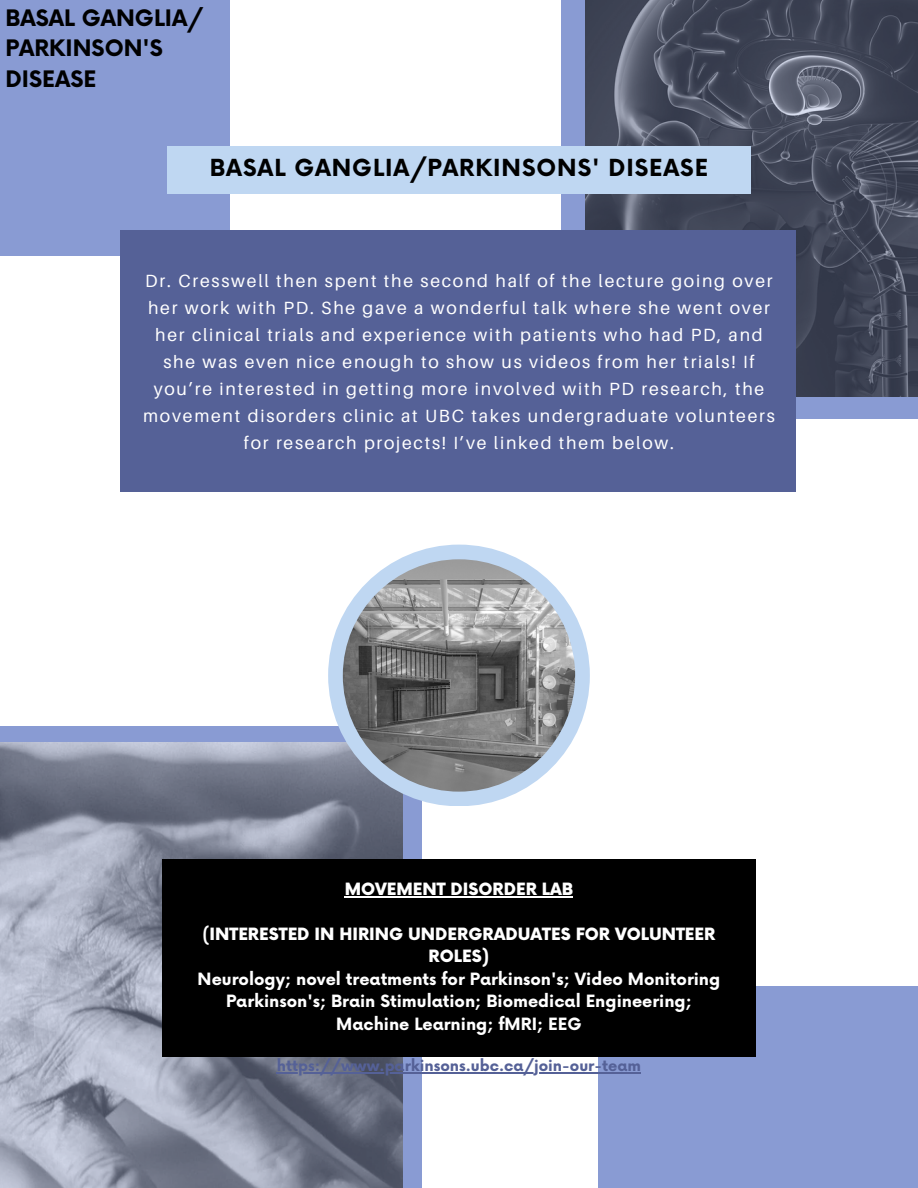
<style>
.page{position:relative;width:918px;height:1188px;background:#fff}
.page>*{position:absolute;margin:0;border:0;box-sizing:border-box;transform-origin:0 0}
.t1{font:700 22.95px "Now";letter-spacing:.04em;color:#000}
.t2{font:700 22.05px/30.3px "Now";color:#000}
.t3{font:17.7px/27px "Aileron";letter-spacing:.1em;color:#fff;text-align:center}
.t4{font:700 16.5px/22.5px "Now";color:#fff;text-align:center}
.t5{font:900 16.5px/22.5px "Now";color:#fff;text-align:center}
.t6{font:700 15px "Now";color:#556197}
.s1{font-weight:700}
</style>
<div class="page">
<div style="left:561px;top:0;width:357px;height:419px;background:#899bd3"></div>
<div style="left:0;top:0;width:229px;height:256px;background:#899bd3"></div>
<img style="left:585px;top:0;width:333px;height:396px">
<div style="left:120px;top:230px;width:676px;height:262px;background:#556197"></div>
<div style="left:167px;top:147px;width:584px;height:47px;background:#bfd7f2"></div>
<div style="left:0;top:727px;width:422px;height:461px;background:#899bd3"></div>
<div style="left:598px;top:986px;width:320px;height:202px;background:#899bd3"></div>
<img style="left:0;top:742px;width:403px;height:446px">
<div style="left:162px;top:859px;width:594px;height:198px;background:#000"></div>
<div style="left:328px;top:545px;width:262px;height:261px;background:#bfd7f2;border-radius:50%"></div>
<img style="left:343px;top:559px;width:232px;height:233px;border-radius:50%">
<hr style="left:345px;top:896px;width:228px;height:1px;background:#fff">
<hr style="left:277px;top:1072px;width:364px;height:2px;background:#556197">
<p class="t2" style="left:5px;top:4px;width:199px">BASAL GANGLIA/<br>PARKINSON'S<br>DISEASE</p>
<p class="t1" style="left:210px;top:155px;width:500px">BASAL GANGLIA/PARKINSONS' DISEASE</p>
<p class="t3" style="left:143px;top:267px;width:633px">Dr. Cresswell then spent the second half of the lecture going over her work with PD. She gave a wonderful talk where she went over her clinical trials and experience with patients who had PD, and she was even nice enough to show us videos from her trials! If you’re interested in getting more involved with PD research, the movement disorders clinic at UBC takes undergraduate volunteers for research projects! I’ve linked them below.</p>
<p class="t5" style="left:345px;top:879px;width:230px">MOVEMENT DISORDER LAB</p>
<p class="t5" style="left:203px;top:924px;width:514px"><span class="s1">(</span>INTERESTED IN HIRING UNDERGRADUATES FOR VOLUNTEER<br>ROLES)</p>
<p class="t4" style="left:198px;top:969px;width:524px">Neurology; novel treatments for Parkinson's; Video Monitoring<br>Parkinson's; Brain Stimulation; Biomedical Engineering;<br>Machine Learning; fMRI; EEG</p>
<p class="t6" style="left:277px;top:1058px;width:366px">https://www.parkinsons.ubc.ca/join-our-team</p>
</div>
